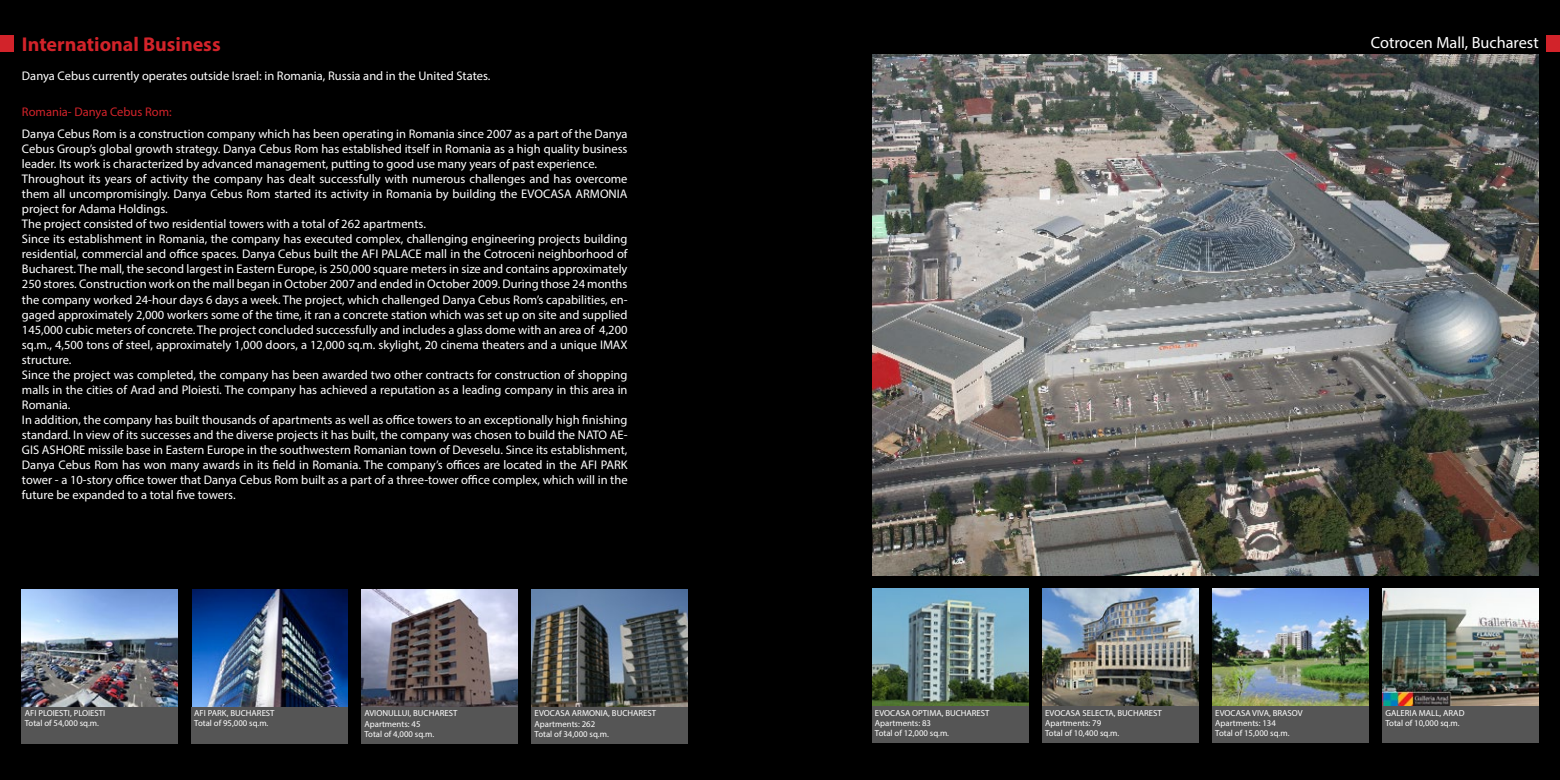
<style>
.page{position:relative;width:1560px;height:780px;background:#fff}
.page>*{position:absolute;margin:0;border:0;box-sizing:border-box;transform-origin:0 0}
.t1{font:700 20px "Myriad Pro";color:#d2232a}
.t2{font:16.25px "Myriad Pro";color:#fff}
.t3{font:12.5px/15px "Myriad Pro";color:#fff}
.t4{font:12.5px "Myriad Pro";color:#d2232a}
.t5{font:8.75px/10px "Myriad Pro";color:#fff}
</style>
<div class="page">
<div style="left:0;top:0;width:1559px;height:780px;background:#000"></div>
<div style="left:1545px;top:35px;width:14px;height:17px;background:#d2232a"></div>
<div style="left:0;top:35px;width:14px;height:17px;background:#d2232a"></div>
<img style="left:21px;top:589px;width:156px;height:118px">
<img style="left:192px;top:589px;width:155px;height:118px">
<img style="left:361px;top:589px;width:156px;height:118px">
<img style="left:531px;top:589px;width:156px;height:117px">
<img style="left:872px;top:54px;width:666px;height:521px">
<img style="left:872px;top:588px;width:156px;height:118px">
<img style="left:1042px;top:588px;width:156px;height:118px">
<img style="left:1212px;top:588px;width:156px;height:118px">
<img style="left:1382px;top:588px;width:156px;height:118px">
<div style="left:1382px;top:706px;width:156px;height:36px;background:#555"></div>
<div style="left:1212px;top:706px;width:156px;height:36px;background:#555"></div>
<div style="left:1042px;top:706px;width:156px;height:36px;background:#555"></div>
<div style="left:872px;top:706px;width:156px;height:36px;background:#555"></div>
<div style="left:531px;top:707px;width:156px;height:36px;background:#555"></div>
<div style="left:361px;top:707px;width:156px;height:36px;background:#555"></div>
<div style="left:191px;top:707px;width:156px;height:36px;background:#555"></div>
<div style="left:21px;top:707px;width:156px;height:36px;background:#555"></div>
<h1 class="t1" style="left:22px;top:31px;width:200px">International Business</h1>
<p class="t3" style="left:22px;top:68px;width:470px">Danya Cebus currently operates outside Israel: in Romania, Russia and in the United States.</p>
<p class="t4" style="left:22px;top:104px;width:151px">Romania- Danya Cebus Rom:</p>
<p class="t3" style="left:22px;top:126px;width:607px">Danya Cebus Rom is a construction company which has been operating in Romania since 2007 as a part of the Danya Cebus Group’s global growth strategy. Danya Cebus Rom has established itself in Romania as a high quality business leader. Its work is characterized by advanced management, putting to good use many years of past experience.<br>Throughout its years of activity the company has dealt successfully with numerous challenges and has overcome them all uncompromisingly. Danya Cebus Rom started its activity in Romania by building the EVOCASA ARMONIA project for Adama Holdings.<br>The project consisted of two residential towers with a total of 262 apartments.<br>Since its establishment in Romania, the company has executed complex, challenging engineering projects building residential, commercial and office spaces. Danya Cebus built the AFI PALACE mall in the Cotroceni neighborhood of Bucharest. The mall, the second largest in Eastern Europe, is 250,000 square meters in size and contains approximately 250 stores. Construction work on the mall began in October 2007 and ended in October 2009. During those 24 months the company worked 24-hour days 6 days a week. The project, which challenged Danya Cebus Rom’s capabilities, en&shy;gaged approximately 2,000 workers some of the time, it ran a concrete station which was set up on site and supplied 145,000 cubic meters of concrete. The project concluded successfully and includes a glass dome with an area of 4,200 sq.m., 4,500 tons of steel, approximately 1,000 doors, a 12,000 sq.m. skylight, 20 cinema theaters and a unique IMAX structure.<br>Since the project was completed, the company has been awarded two other contracts for construction of shopping malls in the cities of Arad and Ploiesti. The company has achieved a reputation as a leading company in this area in Romania.<br>In addition, the company has built thousands of apartments as well as office towers to an exceptionally high finishing standard. In view of its successes and the diverse projects it has built, the company was chosen to build the NATO AE-GIS ASHORE missile base in Eastern Europe in the southwestern Romanian town of Deveselu. Since its establishment, Danya Cebus Rom has won many awards in its field in Romania. The company’s offices are located in the AFI PARK tower - a 10-story office tower that Danya Cebus Rom built as a part of a three-tower office complex, which will in the future be expanded to a total five towers.</p>
<h2 class="t2" style="left:1370px;top:32px;width:169px">Cotrocen Mall, Bucharest</h2>
<p class="t5" style="left:25px;top:708px;width:82px">AFI PLOIESTI, PLOIESTI<br>Total of 54,000 sq.m.</p>
<p class="t5" style="left:194px;top:708px;width:82px">AFI PARK, BUCHAREST<br>Total of 95,000 sq.m.</p>
<p class="t5" style="left:364px;top:708px;width:94px">AVIONULLUI, BUCHAREST<br>Apartments: 45<br>Total of 4,000 sq.m.</p>
<p class="t5" style="left:534px;top:708px;width:123px">EVOCASA ARMONIA, BUCHAREST<br>Apartments: 262<br>Total of 34,000 sq.m.</p>
<p class="t5" style="left:874px;top:707px;width:116px">EVOCASA OPTIMA, BUCHAREST<br>Apartments: 83<br>Total of 12,000 sq.m.</p>
<p class="t5" style="left:1045px;top:707px;width:118px">EVOCASA SELECTA, BUCHAREST<br>Apartments: 79<br>Total of 10,400 sq.m.</p>
<p class="t5" style="left:1215px;top:707px;width:89px">EVOCASA VIVA, BRASOV<br>Apartments: 134<br>Total of 15,000 sq.m.</p>
<p class="t5" style="left:1385px;top:707px;width:80px">GALERIA MALL, ARAD<br>Total of 10,000 sq.m.</p>
</div>
